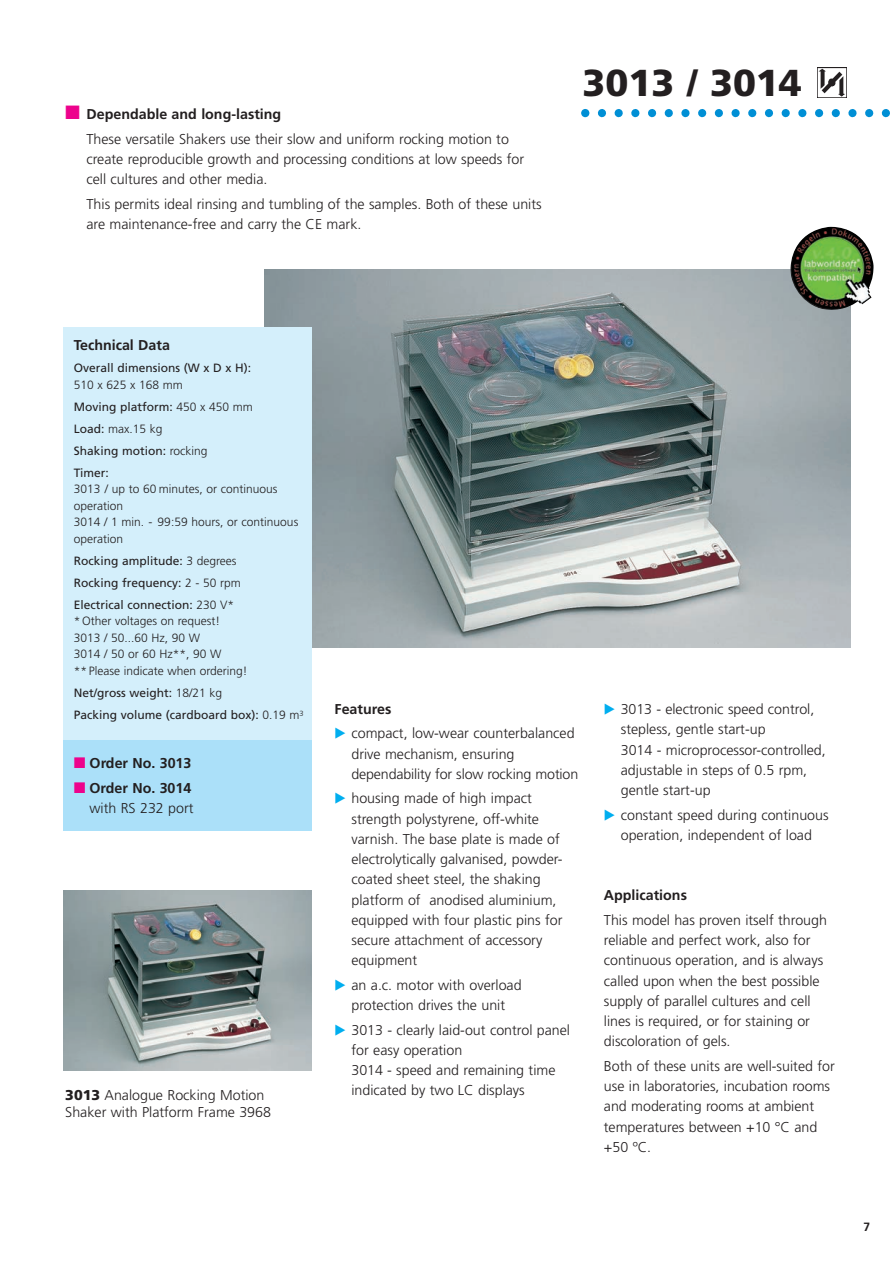
<style>
.page{position:relative;width:893px;height:1263px;background:#fff}
.page>*{position:absolute;margin:0;border:0;box-sizing:border-box;transform-origin:0 0}
.t1{font:900 37.5px "Frutiger";color:#231f20}
.t2{font:300 14.25px/20.2px "Frutiger";color:#231f20}
.t3{font:700 14.25px "Frutiger";color:#231f20}
.t4{font:12px/22px "Frutiger";color:#231f20}
.t5{font:300 12px/16.5px "Frutiger";color:#231f20}
.t6{font:700 12px "Frutiger";color:#231f20}
.s1{font-family:"European Pi Three";font-weight:400;font-size:18px;color:#ed028c}
.s2{font-weight:700}
.s3{font-weight:300}
.s4{font-family:"European Pi Three";font-weight:400;color:#ed028c}
.s5{font-weight:900}
</style>
<div class="page">
<img style="left:817px;top:68px;width:30px;height:29px">
<img style="left:264px;top:270px;width:586px;height:378px">
<div style="left:64px;top:328px;width:248px;height:415px;background:#d4effb"></div>
<img style="left:64px;top:890px;width:248px;height:180px">
<svg style="left:581px;top:109px;width:309px;height:8px"></svg>
<img style="left:790px;top:227px;width:84px;height:84px">
<div style="left:64px;top:740px;width:248px;height:90px;background:#abe0f9"></div>
<p class="t2" style="left:86px;top:103px;width:424px;line-height:24.5px;text-indent:-21px"><span class="s1">-</span> <span class="s2">Dependable and long-lasting<br></span>These versatile Shakers use their slow and uniform rocking motion to</p>
<p class="t2" style="left:86px;top:150px;width:439px">create reproducible growth and processing conditions at low speeds for cell cultures and other media.</p>
<p class="t2" style="left:86px;top:195px;width:457px">This permits ideal rinsing and tumbling of the samples. Both of these units are maintenance-free and carry the CE mark.</p>
<h1 class="t1" style="left:583px;top:68px;width:221px">3013 / 3014</h1>
<p class="t3" style="left:74px;top:339px;width:98px">Technical Data</p>
<p class="t4" style="left:74px;top:358px;width:179px">Overall dimensions (W x D x H):</p>
<p class="t4" style="left:74px;top:374px;width:180px"><span class="s3">510 x 625 x 168 mm<br></span>Moving platform: <span class="s3">450 x 450 mm<br></span>Load: <span class="s3">max.15 kg<br></span>Shaking motion: <span class="s3">rocking<br></span>Timer:</p>
<p class="t5" style="left:74px;top:482px;width:226px">3013 / up to 60 minutes, or continuous operation<br>3014 / 1 min. - 99:59 hours, or continuous operation</p>
<p class="t4" style="left:74px;top:550px;width:168px">Rocking amplitude: <span class="s3">3 degrees<br></span>Rocking frequency: <span class="s3">2 - 50 rpm<br></span>Electrical connection: <span class="s3">230 V*</span></p>
<p class="t5" style="left:74px;top:614px;width:175px">* Other voltages on request!<br>3013 / 50...60 Hz, 90 W<br>3014 / 50 or 60 Hz**, 90 W<br>** Please indicate when ordering!</p>
<p class="t4" style="left:74px;top:683px;width:231px">Net/gross weight: <span class="s3">18/21 kg<br></span>Packing volume (cardboard box): <span class="s3">0.19 m</span><sup>3</sup></p>
<p class="t3" style="left:74px;top:757px;width:119px"><span class="s4">-</span> Order No. 3013</p>
<p class="t2" style="left:74px;top:779px;width:121px;text-align:right"><span class="s4">-</span> <span class="s2">Order No. 3014 </span>with RS 232 port</p>
<p class="t2" style="left:65px;top:1088px;width:207px;line-height:17.1px"><span class="s5">3013</span> Analogue Rocking Motion<br>Shaker with Platform Frame 3968</p>
<p class="t3" style="left:335px;top:703px;width:58px">Features</p>
<p class="t2" style="left:351px;top:724px;width:228px">compact, low-wear counterbalanced drive mechanism, ensuring dependability for slow rocking motion</p>
<p class="t2" style="left:351px;top:789px;width:213px">housing made of high impact strength polystyrene, off-white varnish. The base plate is made of electrolytically galvanised, powder&shy;coated sheet steel, the shaking platform of anodised aluminium, equipped with four plastic pins for secure attachment of accessory equipment</p>
<p class="t2" style="left:351px;top:976px;width:172px">an a.c. motor with overload protection drives the unit</p>
<p class="t2" style="left:351px;top:1021px;width:220px">3013 - clearly laid-out control panel for easy operation<br>3014 - speed and remaining time indicated by two LC displays</p>
<p class="t2" style="left:621px;top:700px;width:207px">3013 - electronic speed control, stepless, gentle start-up<br>3014 - microprocessor-controlled, adjustable in steps of 0.5 rpm, gentle start-up</p>
<p class="t2" style="left:621px;top:806px;width:209px">constant speed during continuous operation, independent of load</p>
<p class="t3" style="left:604px;top:890px;width:85px">Applications</p>
<p class="t2" style="left:604px;top:911px;width:225px">This model has proven itself through reliable and perfect work, also for continuous operation, and is always called upon when the best possible supply of parallel cultures and cell lines is required, or for staining or discoloration of gels.</p>
<p class="t2" style="left:604px;top:1057px;width:232px">Both of these units are well-suited for use in laboratories, incubation rooms and moderating rooms at ambient temperatures between +10 °C and +50 ºC.</p>
<p class="t6" style="left:863px;top:1222px;width:8px">7</p>
</div>
